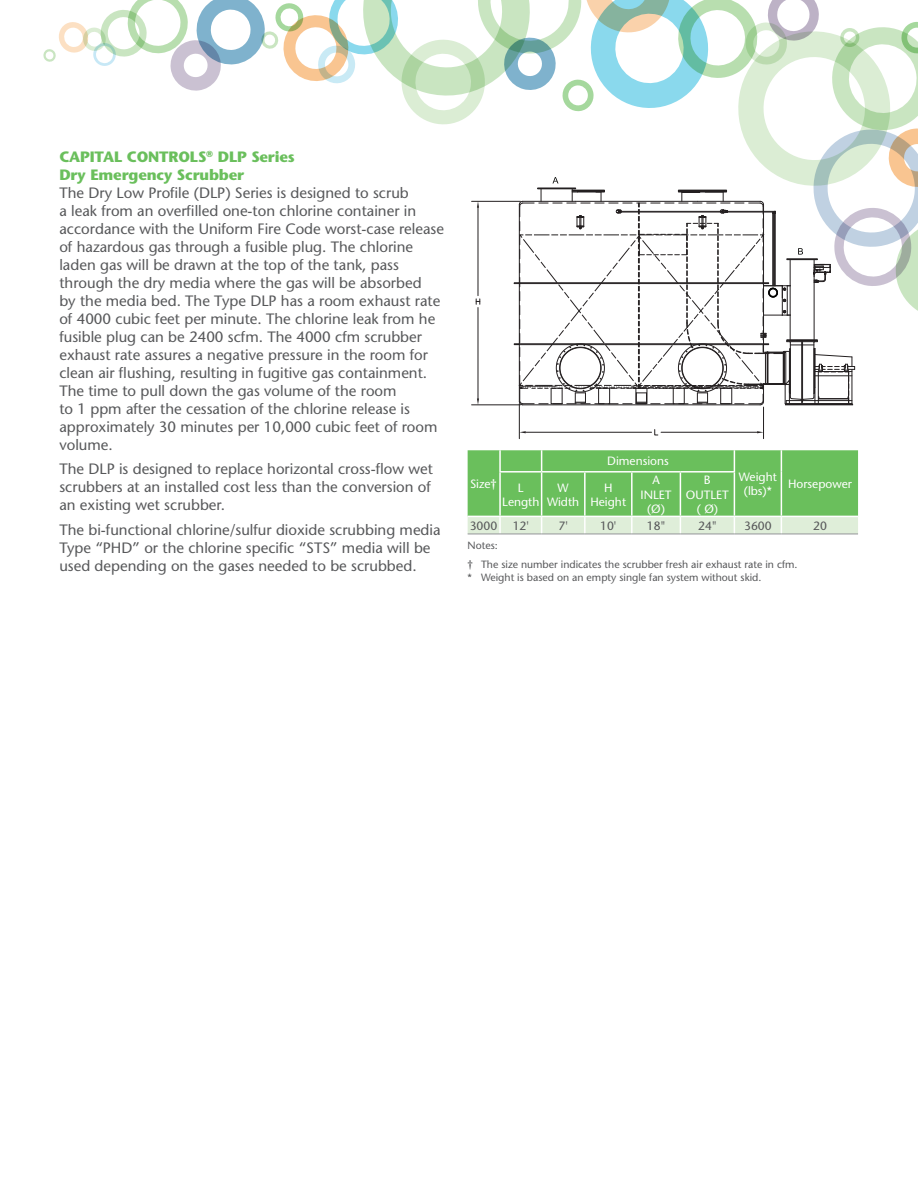
<style>
.page{position:relative;width:918px;height:1188px;background:#fff}
.page>*{position:absolute;margin:0;border:0;box-sizing:border-box;transform-origin:0 0}
.Body_Copy{font:15px/18px "Stone Sans";color:#57585a}
.Green_Body_Header{font:700 15px "Stone Sans";letter-spacing:-.01em;color:#6abf5c}
.table_header{font:12px/14.4px "Stone Sans";color:#fff;text-align:center}
.table_body{font:12px "Stone Sans";color:#57585a}
.Footnotes{font:10.5px/12.6px "Stone Sans";color:#57585a}
</style>
<div class="page">
<svg style="left:468px;top:450px;width:390px;height:84px;background:#88cb7c"></svg>
<hr style="left:468px;top:534px;width:32px;height:1px;background:#939598">
<hr style="left:500px;top:534px;width:42px;height:1px;background:#939598">
<hr style="left:542px;top:534px;width:43px;height:1px;background:#939598">
<hr style="left:585px;top:534px;width:47px;height:1px;background:#939598">
<hr style="left:632px;top:534px;width:48px;height:1px;background:#939598">
<hr style="left:680px;top:534px;width:54px;height:1px;background:#939598">
<hr style="left:734px;top:534px;width:47px;height:1px;background:#939598">
<hr style="left:781px;top:534px;width:77px;height:1px;background:#939598">
<hr style="left:472px;top:405px;width:48px;height:1px;background:#231f20">
<hr style="left:523px;top:405px;width:237px;height:1px;background:#231f20">
<hr style="left:519px;top:404px;width:1px;height:35px;background:#231f20">
<hr style="left:763px;top:407px;width:1px;height:32px;background:#231f20">
<hr style="left:526px;top:432px;width:126px;height:1px;background:#231f20">
<hr style="left:661px;top:432px;width:96px;height:1px;background:#231f20">
<svg style="left:519px;top:431px;width:7px;height:2px"></svg>
<svg style="left:654px;top:429px;width:4px;height:6px"></svg>
<svg style="left:43px;top:0;width:875px;height:405px"></svg>
<p class="Green_Body_Header" style="left:59px;top:147px;width:237px">CAPITAL CONTROLS<sup>®</sup> DLP Series</p>
<p class="Green_Body_Header" style="left:59px;top:165px;width:186px">Dry Emergency Scrubber</p>
<p class="Body_Copy" style="left:59px;top:183px;width:386px">The Dry Low Profile (DLP) Series is designed to scrub<br>a leak from an overfilled one-ton chlorine container in accordance with the Uniform Fire Code worst-case release of hazardous gas through a fusible plug. The chlorine laden gas will be drawn at the top of the tank, pass through the dry media where the gas will be absorbed<br>by the media bed. The Type DLP has a room exhaust rate of 4000 cubic feet per minute. The chlorine leak from he fusible plug can be 2400 scfm. The 4000 cfm scrubber exhaust rate assures a negative pressure in the room for clean air flushing, resulting in fugitive gas containment.<br>The time to pull down the gas volume of the room<br>to 1 ppm after the cessation of the chlorine release is approximately 30 minutes per 10,000 cubic feet of room volume.</p>
<p class="Body_Copy" style="left:59px;top:460px;width:375px">The DLP is designed to replace horizontal cross-flow wet scrubbers at an installed cost less than the conversion of an existing wet scrubber.</p>
<p class="Body_Copy" style="left:59px;top:521px;width:383px">The bi-functional chlorine/sulfur dioxide scrubbing media<br>Type “PHD” or the chlorine specific “STS” media will be used depending on the gases needed to be scrubbed.</p>
<p class="table_header" style="left:470px;top:476px;width:28px">Size†</p>
<p class="table_header" style="left:518px;top:480px;width:7px">L</p>
<p class="table_header" style="left:502px;top:495px;width:39px">Length</p>
<p class="table_header" style="left:558px;top:480px;width:13px">W</p>
<p class="table_header" style="left:547px;top:495px;width:33px">Width</p>
<p class="table_header" style="left:607px;top:454px;width:63px">Dimensions</p>
<p class="table_header" style="left:604px;top:480px;width:10px">H</p>
<p class="table_header" style="left:590px;top:495px;width:37px">Height</p>
<p class="table_header" style="left:652px;top:473px;width:9px">A</p>
<p class="table_header" style="left:641px;top:487px;width:32px">INLET (Ø)</p>
<p class="table_header" style="left:704px;top:473px;width:8px">B</p>
<p class="table_header" style="left:686px;top:487px;width:44px">OUTLET ( Ø)</p>
<p class="table_header" style="left:739px;top:469px;width:39px">Weight</p>
<p class="table_header" style="left:744px;top:483px;width:30px">(lbs)*</p>
<p class="table_header" style="left:788px;top:476px;width:65px">Horsepower</p>
<p class="table_body" style="left:470px;top:519px;width:29px">3000</p>
<p class="table_body" style="left:513px;top:519px;width:18px">12'</p>
<p class="table_body" style="left:559px;top:519px;width:11px">7'</p>
<p class="table_body" style="left:600px;top:519px;width:18px">10'</p>
<p class="table_body" style="left:647px;top:519px;width:20px">18"</p>
<p class="table_body" style="left:698px;top:519px;width:20px">24"</p>
<p class="table_body" style="left:744px;top:519px;width:29px">3600</p>
<p class="table_body" style="left:813px;top:519px;width:15px">20</p>
<p class="Footnotes" style="left:468px;top:539px;width:32px">Notes:</p>
<p class="Footnotes" style="left:468px;top:558px;width:332px">† The size number indicates the scrubber fresh air exhaust rate in cfm. * Weight is based on an empty single fan system without skid.</p>
</div>
